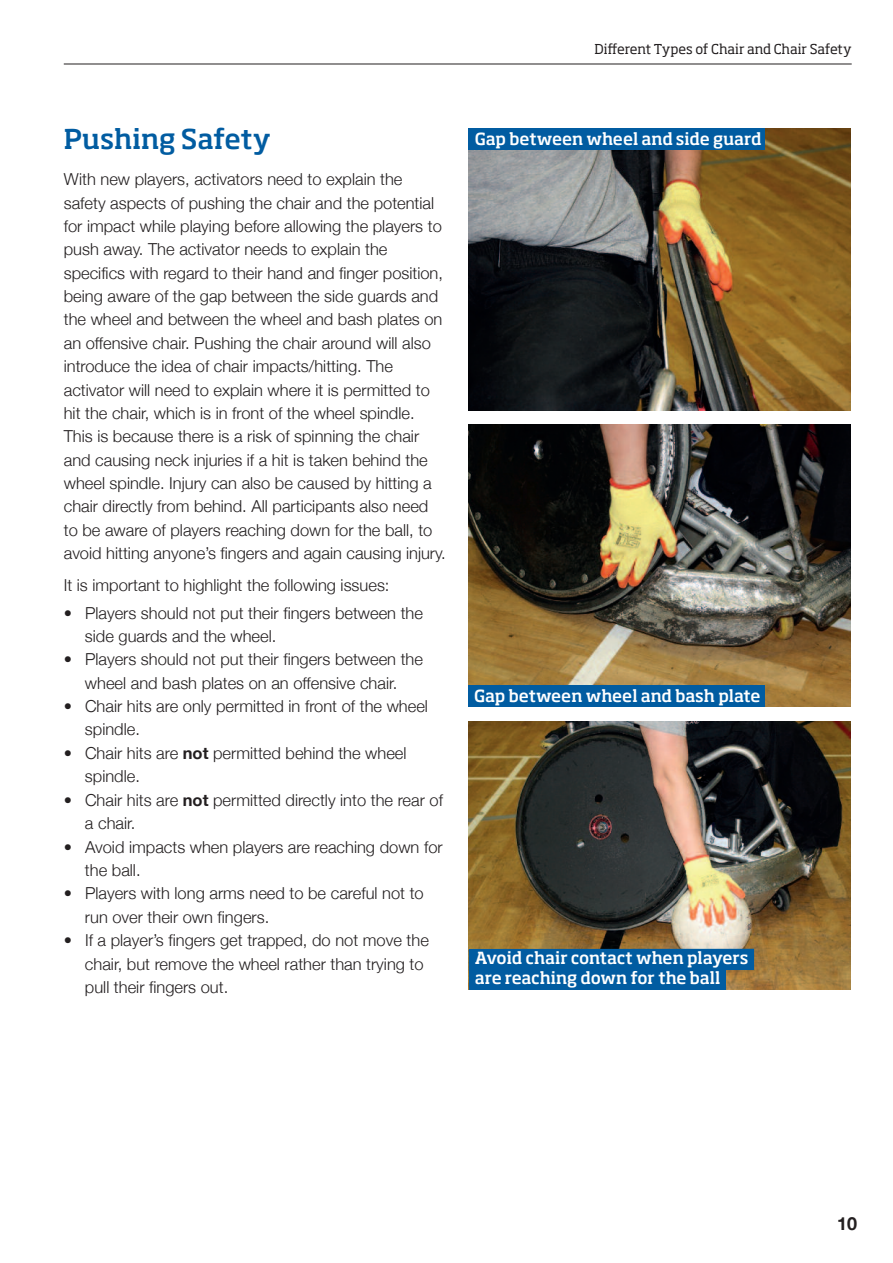
<style>
.page{position:relative;width:893px;height:1263px;background:#fff}
.page>*{position:absolute;margin:0;border:0;box-sizing:border-box;transform-origin:0 0}
.t1{font:500 27px "Soho Std";color:#015ca1}
.t2{font:700 18px "Helvetica Neue";color:#231f20}
.t3{font:300 16.5px/23.4px "Helvetica Neue";color:#231f20}
.t4{font:500 16.5px/19.8px "Soho Std";letter-spacing:-.01em;color:#fff}
.t5{font:13.5px "Soho Std";color:#231f20}
.s1{font-weight:700}
</style>
<div class="page">
<hr style="left:64px;top:64px;width:788px;height:1px;background:#231f20">
<img style="left:469px;top:128px;width:381px;height:282px">
<div style="left:469px;top:128px;width:296px;height:22px;background:#015ca1"></div>
<img style="left:469px;top:425px;width:381px;height:282px">
<img style="left:469px;top:721px;width:381px;height:269px">
<div style="left:469px;top:685px;width:296px;height:22px;background:#015ca1"></div>
<div style="left:469px;top:949px;width:285px;height:21px;background:#015ca1"></div>
<div style="left:469px;top:968px;width:256px;height:22px;background:#015ca1"></div>
<h1 class="t1" style="left:64px;top:128px;width:209px">Pushing Safety</h1>
<p class="t3" style="left:64px;top:167px;width:384px">With new players, activators need to explain the safety aspects of pushing the chair and the potential for impact while playing before allowing the players to push away. The activator needs to explain the specifics with regard to their hand and finger position, being aware of the gap between the side guards and the wheel and between the wheel and bash plates on an offensive chair. Pushing the chair around will also introduce the idea of chair impacts/hitting. The activator will need to explain where it is permitted to hit the chair, which is in front of the wheel spindle.<br>This is because there is a risk of spinning the chair and causing neck injuries if a hit is taken behind the wheel spindle. Injury can also be caused by hitting a chair directly from behind. All participants also need to be aware of players reaching down for the ball, to avoid hitting anyone’s fingers and again causing injury.</p>
<p class="t3" style="left:64px;top:573px;width:327px">It is important to highlight the following issues:</p>
<p class="t3" style="left:85px;top:601px;width:340px;text-indent:-21px">• Players should not put their fingers between the side guards and the wheel.</p>
<p class="t3" style="left:64px;top:647px;width:361px;text-align:center">• Players should not put their fingers between the wheel and bash plates on an offensive chair.</p>
<p class="t3" style="left:85px;top:694px;width:344px;text-indent:-21px">• Chair hits are only permitted in front of the wheel spindle.</p>
<p class="t3" style="left:85px;top:741px;width:323px;text-indent:-21px">• Chair hits are <span class="s1">not</span> permitted behind the wheel spindle.</p>
<p class="t3" style="left:85px;top:788px;width:359px;text-indent:-21px">• Chair hits are <span class="s1">not</span> permitted directly into the rear of a chair.</p>
<p class="t3" style="left:85px;top:835px;width:359px;text-indent:-21px">• Avoid impacts when players are reaching down for the ball.</p>
<p class="t3" style="left:85px;top:881px;width:340px;text-indent:-21px">• Players with long arms need to be careful not to run over their own fingers.</p>
<p class="t3" style="left:85px;top:928px;width:345px;text-indent:-21px">• If a player’s fingers get trapped, do not move the chair, but remove the wheel rather than trying to pull their fingers out.</p>
<p class="t5" style="left:595px;top:43px;width:259px">Different Types of Chair and Chair Safety</p>
<p class="t4" style="left:475px;top:130px;width:288px">Gap between wheel and side guard</p>
<p class="t4" style="left:474px;top:687px;width:288px">Gap between wheel and bash plate</p>
<p class="t4" style="left:475px;top:950px;width:275px">Avoid chair contact when players are reaching down for the ball</p>
<p class="t2" style="left:837px;top:1213px;width:22px">10</p>
</div>
